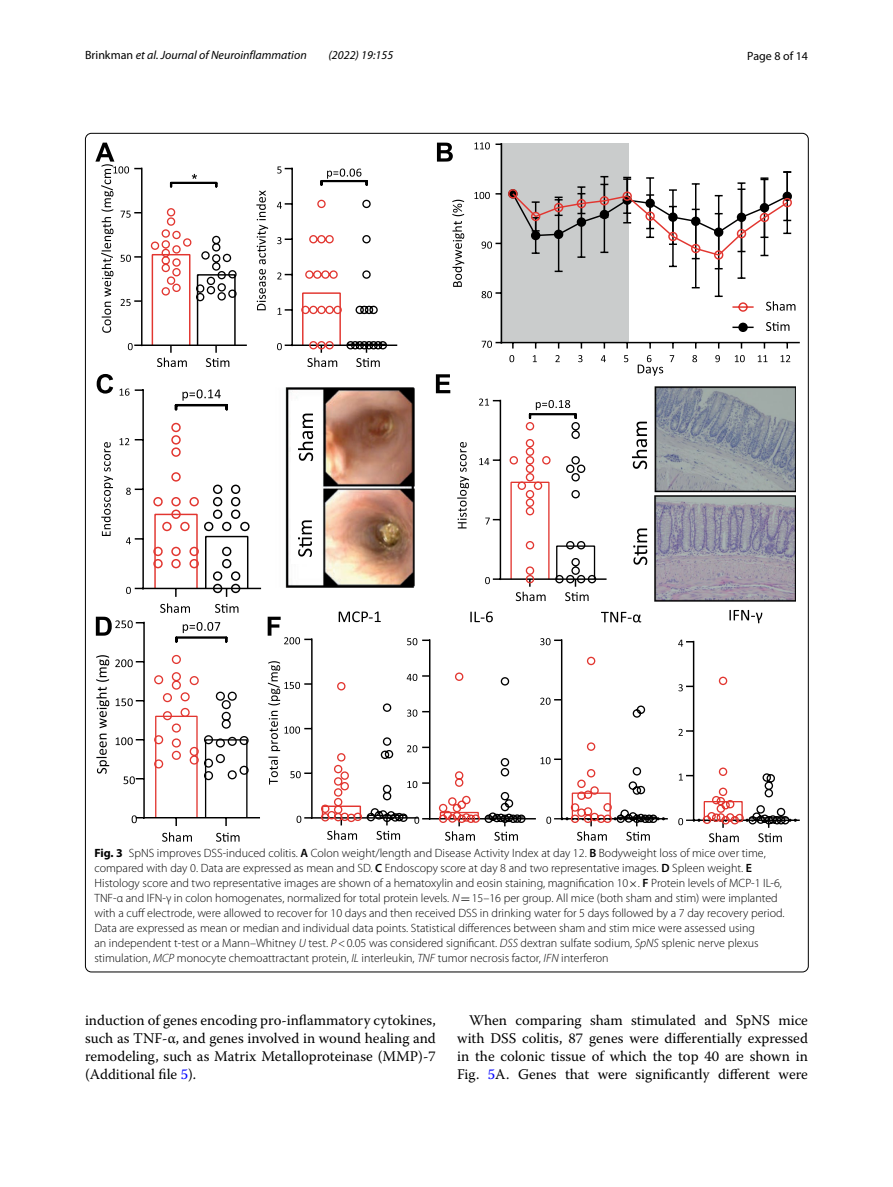
<style>
.page{position:relative;width:893px;height:1187px;background:#fff}
.page>*{position:absolute;margin:0;border:0;box-sizing:border-box;transform-origin:0 0}
.t1{font:14.7px/18px "Warnock Pro";color:#000;text-align:justify}
.t2{font:300 12px/15px "Myriad Pro";color:#000}
.t3{font:italic 12px "Myriad Pro";color:#000}
.t4{font:12px "Myriad Pro";color:#000}
.s1{font-style:normal}
.s2{font-weight:700}
.s3{font-weight:600}
.s4{font-family:"MTSY";font-weight:400}
.s5{font-style:italic}
.s6{color:#00f}
</style>
<div class="page">
<div style="left:197px;top:274px;width:39px;height:71px;border:1px solid #000"></div>
<div style="left:152px;top:254px;width:38px;height:91px;border:1px solid #e23630"></div>
<hr style="left:141px;top:344px;width:106px;height:2px;background:#000">
<svg style="left:157px;top:346px;width:30px;height:21px"></svg>
<svg style="left:206px;top:346px;width:23px;height:21px"></svg>
<hr style="left:141px;top:168px;width:2px;height:178px;background:#000">
<svg style="left:128px;top:343px;width:14px;height:7px"></svg>
<svg style="left:150px;top:208px;width:87px;height:94px"></svg>
<div style="left:170px;top:182px;width:47px;height:2px;border:1px solid #000"></div>
<svg style="left:192px;top:174px;width:5px;height:5px"></svg>
<hr style="left:291px;top:344px;width:106px;height:2px;background:#000">
<hr style="left:291px;top:168px;width:2px;height:178px;background:#000">
<svg style="left:277px;top:343px;width:15px;height:7px"></svg>
<svg style="left:278px;top:308px;width:14px;height:7px"></svg>
<svg style="left:277px;top:272px;width:15px;height:7px"></svg>
<svg style="left:277px;top:237px;width:15px;height:7px"></svg>
<svg style="left:277px;top:202px;width:15px;height:7px"></svg>
<svg style="left:277px;top:166px;width:15px;height:7px"></svg>
<svg style="left:301px;top:199px;width:87px;height:168px"></svg>
<svg style="left:256px;top:190px;width:12px;height:120px"></svg>
<svg style="left:320px;top:168px;width:48px;height:18px"></svg>
<svg style="left:95px;top:143px;width:47px;height:190px"></svg>
<svg style="left:437px;top:143px;width:16px;height:19px"></svg>
<svg style="left:97px;top:374px;width:16px;height:19px"></svg>
<svg style="left:436px;top:374px;width:14px;height:19px"></svg>
<svg style="left:509px;top:355px;width:5px;height:7px"></svg>
<svg style="left:533px;top:355px;width:4px;height:7px"></svg>
<svg style="left:555px;top:355px;width:5px;height:7px"></svg>
<svg style="left:578px;top:355px;width:4px;height:7px"></svg>
<svg style="left:601px;top:355px;width:5px;height:7px"></svg>
<svg style="left:624px;top:355px;width:4px;height:7px"></svg>
<svg style="left:670px;top:355px;width:4px;height:7px"></svg>
<svg style="left:692px;top:355px;width:5px;height:7px"></svg>
<svg style="left:715px;top:355px;width:5px;height:7px"></svg>
<svg style="left:735px;top:355px;width:10px;height:7px"></svg>
<svg style="left:758px;top:355px;width:9px;height:7px"></svg>
<svg style="left:781px;top:355px;width:9px;height:7px"></svg>
<hr style="left:500px;top:342px;width:300px;height:1px;background:#000">
<svg style="left:482px;top:340px;width:10px;height:8px"></svg>
<svg style="left:482px;top:291px;width:10px;height:7px"></svg>
<svg style="left:482px;top:241px;width:10px;height:8px"></svg>
<svg style="left:474px;top:192px;width:16px;height:7px"></svg>
<svg style="left:474px;top:142px;width:16px;height:7px"></svg>
<svg style="left:495px;top:143px;width:298px;height:202px"></svg>
<hr style="left:672px;top:240px;width:2px;height:26px;background:#000">
<hr style="left:695px;top:252px;width:1px;height:36px;background:#000">
<hr style="left:718px;top:259px;width:1px;height:37px;background:#000">
<svg style="left:715px;top:295px;width:8px;height:2px"></svg>
<hr style="left:741px;top:238px;width:1px;height:40px;background:#000">
<svg style="left:737px;top:277px;width:8px;height:2px"></svg>
<svg style="left:507px;top:171px;width:286px;height:89px"></svg>
<svg style="left:638px;top:355px;width:25px;height:21px"></svg>
<svg style="left:452px;top:200px;width:12px;height:87px"></svg>
<svg style="left:766px;top:301px;width:29px;height:10px"></svg>
<svg style="left:731px;top:301px;width:24px;height:11px"></svg>
<svg style="left:766px;top:322px;width:23px;height:9px"></svg>
<hr style="left:732px;top:326px;width:22px;height:2px;background:#000">
<div style="left:738px;top:322px;width:10px;height:10px;background:#000;border:1px solid #000;border-radius:50%"></div>
<svg style="left:160px;top:603px;width:30px;height:10px"></svg>
<svg style="left:215px;top:603px;width:23px;height:10px"></svg>
<hr style="left:142px;top:587px;width:119px;height:2px;background:#000">
<svg style="left:101px;top:442px;width:12px;height:94px"></svg>
<svg style="left:120px;top:388px;width:130px;height:209px"></svg>
<div style="left:205px;top:739px;width:43px;height:78px;border:1px solid #000"></div>
<div style="left:155px;top:715px;width:43px;height:102px;border:1px solid #e23630"></div>
<svg style="left:162px;top:832px;width:30px;height:9px"></svg>
<svg style="left:216px;top:832px;width:24px;height:9px"></svg>
<hr style="left:143px;top:817px;width:117px;height:1px;background:#000">
<svg style="left:175px;top:818px;width:2px;height:8px"></svg>
<svg style="left:225px;top:818px;width:2px;height:8px"></svg>
<hr style="left:143px;top:621px;width:2px;height:197px;background:#000">
<svg style="left:132px;top:815px;width:12px;height:8px"></svg>
<svg style="left:124px;top:776px;width:20px;height:8px"></svg>
<svg style="left:116px;top:737px;width:28px;height:8px"></svg>
<svg style="left:116px;top:698px;width:28px;height:8px"></svg>
<svg style="left:115px;top:659px;width:29px;height:8px"></svg>
<svg style="left:96px;top:616px;width:48px;height:19px"></svg>
<svg style="left:154px;top:654px;width:95px;height:126px"></svg>
<svg style="left:96px;top:655px;width:13px;height:118px"></svg>
<svg style="left:175px;top:622px;width:52px;height:20px"></svg>
<hr style="left:499px;top:578px;width:108px;height:2px;background:#000">
<hr style="left:500px;top:400px;width:1px;height:180px;background:#000">
<svg style="left:485px;top:577px;width:15px;height:7px"></svg>
<svg style="left:485px;top:517px;width:15px;height:7px"></svg>
<svg style="left:479px;top:458px;width:21px;height:7px"></svg>
<svg style="left:479px;top:398px;width:21px;height:7px"></svg>
<svg style="left:457px;top:442px;width:12px;height:86px"></svg>
<svg style="left:509px;top:400px;width:88px;height:201px"></svg>
<hr style="left:311px;top:817px;width:107px;height:1px;background:#000">
<hr style="left:311px;top:638px;width:2px;height:180px;background:#000">
<svg style="left:297px;top:815px;width:15px;height:7px"></svg>
<svg style="left:268px;top:616px;width:44px;height:28px"></svg>
<svg style="left:268px;top:661px;width:44px;height:123px"></svg>
<hr style="left:429px;top:818px;width:107px;height:1px;background:#000">
<hr style="left:429px;top:639px;width:1px;height:180px;background:#000">
<svg style="left:320px;top:673px;width:110px;height:166px"></svg>
<svg style="left:407px;top:638px;width:23px;height:7px"></svg>
<svg style="left:438px;top:672px;width:88px;height:168px"></svg>
<hr style="left:561px;top:818px;width:107px;height:1px;background:#000">
<hr style="left:561px;top:639px;width:1px;height:180px;background:#000">
<svg style="left:540px;top:638px;width:22px;height:7px"></svg>
<svg style="left:540px;top:656px;width:126px;height:184px"></svg>
<hr style="left:693px;top:819px;width:107px;height:2px;background:#000">
<hr style="left:693px;top:640px;width:1px;height:181px;background:#000">
<svg style="left:678px;top:639px;width:16px;height:7px"></svg>
<svg style="left:678px;top:676px;width:119px;height:166px"></svg>
<img style="left:285px;top:387px;width:130px;height:200px">
<div style="left:291px;top:401px;width:27px;height:163px;background:#fff"></div>
<svg style="left:298px;top:520px;width:14px;height:37px"></svg>
<svg style="left:298px;top:413px;width:15px;height:48px"></svg>
<svg style="left:339px;top:611px;width:42px;height:11px"></svg>
<svg style="left:470px;top:611px;width:23px;height:11px"></svg>
<svg style="left:601px;top:611px;width:40px;height:11px"></svg>
<svg style="left:729px;top:610px;width:33px;height:13px"></svg>
<img style="left:654px;top:387px;width:142px;height:214px">
<svg style="left:633px;top:528px;width:14px;height:37px"></svg>
<svg style="left:632px;top:421px;width:15px;height:48px"></svg>
<p class="t3" style="left:85px;top:48px;width:223px"><span class="s1">Brinkman</span> et al. Journal of Neuroinflammation</p>
<p class="t3" style="left:329px;top:48px;width:66px">(2022) 19:155</p>
<p class="t4" style="left:747px;top:48px;width:62px">Page 8 of 14</p>
<p class="t2" style="left:94px;top:846px;width:692px"><span class="s2">Fig. 3</span> SpNS improves DSS-induced colitis. <span class="s3">A</span> Colon weight/length and Disease Activity Index at day 12. <span class="s3">B</span> Bodyweight loss of mice over time, compared with day 0. Data are expressed as mean and SD. <span class="s3">C</span> Endoscopy score at day 8 and two representative images. <span class="s3">D</span> Spleen weight. <span class="s3">E </span>Histology score and two representative images are shown of a hematoxylin and eosin staining, magnification 10<span class="s4">×</span>. <span class="s3">F</span> Protein levels of MCP-1 IL-6, TNF-α and IFN-γ in colon homogenates, normalized for total protein levels. <span class="s5">N</span><span class="s4">=</span>15–16 per group. All mice (both sham and stim) were implanted with a cuff electrode, were allowed to recover for 10 days and then received DSS in drinking water for 5 days followed by a 7 day recovery period.<br>Data are expressed as mean or median and individual data points. Statistical differences between sham and stim mice were assessed using<br>an independent t-test or a Mann–Whitney <span class="s5">U</span> test. <span class="s5">P</span>&lt;0.05 was considered significant. <span class="s5">DSS</span> dextran sulfate sodium, <span class="s5">SpNS</span> splenic nerve plexus stimulation, <span class="s5">MCP</span> monocyte chemoattractant protein, <span class="s5">IL</span> interleukin, <span class="s5">TNF</span> tumor necrosis factor, <span class="s5">IFN</span> interferon</p>
<p class="t1" style="left:85px;top:1010px;width:352px">induction of genes encoding pro-inflammatory cytokines, such as TNF-α, and genes involved in wound healing and remodeling, such as Matrix Metalloproteinase (MMP)-7 (Additional file <span class="s6">5</span>).</p>
<p class="t1" style="left:457px;top:1010px;width:352px;text-indent:12px">When comparing sham stimulated and SpNS mice with DSS colitis, 87 genes were differentially expressed in the colonic tissue of which the top 40 are shown in Fig. <span class="s6">5</span>A. Genes that were significantly different were</p>
</div>
